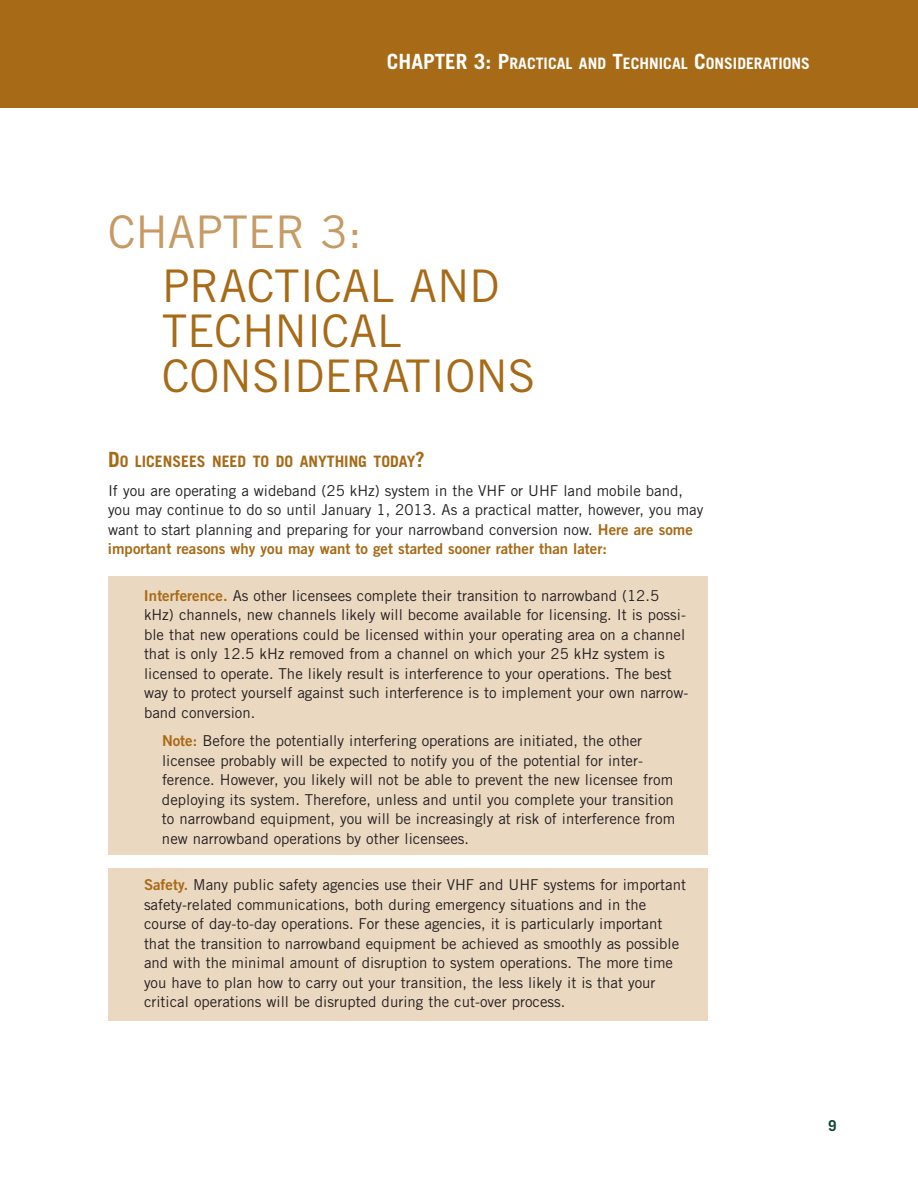
<style>
.page{position:relative;width:918px;height:1188px;background:#fff}
.page>*{position:absolute;margin:0;border:0;box-sizing:border-box;transform-origin:0 0}
.t1{font:45px/45px "Trade Gothic";color:#a76a16}
.t2{font:45px "Trade Gothic";color:#c69a64}
.t3{font:700 15.75px "Trade Gothic";color:#fff}
.t4{font:700 15.75px "Trade Gothic";color:#a76a16}
.t5{font:15px/19.5px "Trade Gothic";color:#231f20}
.t6{font:15px "Trade Gothic Bold Two";color:#a76a16}
.t7{font:700 15px "Trade Gothic";color:#124830}
.s1{font-size:21px}
.s2{font-family:"Trade Gothic Bold Two";color:#a76a16}
</style>
<div class="page">
<div style="left:108px;top:869px;width:599px;height:152px;background:#ebd8c1"></div>
<div style="left:108px;top:576px;width:599px;height:279px;background:#ebd8c1"></div>
<div style="left:0;top:0;width:918px;height:108px;background:#a76a16"></div>
<p class="t3" style="left:387px;top:58px;width:425px"><span class="s1">CHAPTER 3: P</span>RACTICAL AND <span class="s1">T</span>ECHNICAL <span class="s1">C</span>ONSIDERATIONS</p>
<h1 class="t2" style="left:108px;top:216px;width:255px">CHAPTER 3:</h1>
<h1 class="t1" style="left:162px;top:268px;width:375px">PRACTICAL AND<br>TECHNICAL<br>CONSIDERATIONS</h1>
<p class="t4" style="left:108px;top:456px;width:318px"><span class="s1">D</span>O LICENSEES NEED TO DO ANYTHING TODAY<span class="s1">?</span></p>
<p class="t5" style="left:108px;top:482px;width:597px">If you are operating a wideband (25 kHz) system in the VHF or UHF land mobile band, you may continue to do so until January 1, 2013. As a practical matter, however, you may want to start planning and preparing for your narrowband conversion now. <span class="s2">Here are some</span></p>
<p class="t6" style="left:108px;top:544px;width:500px">important reasons why you may want to get started sooner rather than later:</p>
<p class="t5" style="left:144px;top:587px;width:546px"><span class="s2">Interference.</span> As other licensees complete their transition to narrowband (12.5 kHz) channels, new channels likely will become available for licensing. It is possi&shy;ble that new operations could be licensed within your operating area on a channel that is only 12.5 kHz removed from a channel on which your 25 kHz system is licensed to operate. The likely result is interference to your operations. The best way to protect yourself against such interference is to implement your own narrow&shy;band conversion.</p>
<p class="t5" style="left:162px;top:733px;width:515px"><span class="s2">Note:</span> Before the potentially interfering operations are initiated, the other licensee probably will be expected to notify you of the potential for inter&shy;ference. However, you likely will not be able to prevent the new licensee from deploying its system. Therefore, unless and until you complete your transition to narrowband equipment, you will be increasingly at risk of interference from new narrowband operations by other licensees.</p>
<p class="t5" style="left:144px;top:877px;width:544px"><span class="s2">Safety.</span> Many public safety agencies use their VHF and UHF systems for important safety-related communications, both during emergency situations and in the course of day-to-day operations. For these agencies, it is particularly important that the transition to narrowband equipment be achieved as smoothly as possible and with the minimal amount of disruption to system operations. The more time you have to plan how to carry out your transition, the less likely it is that your critical operations will be disrupted during the cut-over process.</p>
<p class="t7" style="left:828px;top:1120px;width:10px">9</p>
</div>
